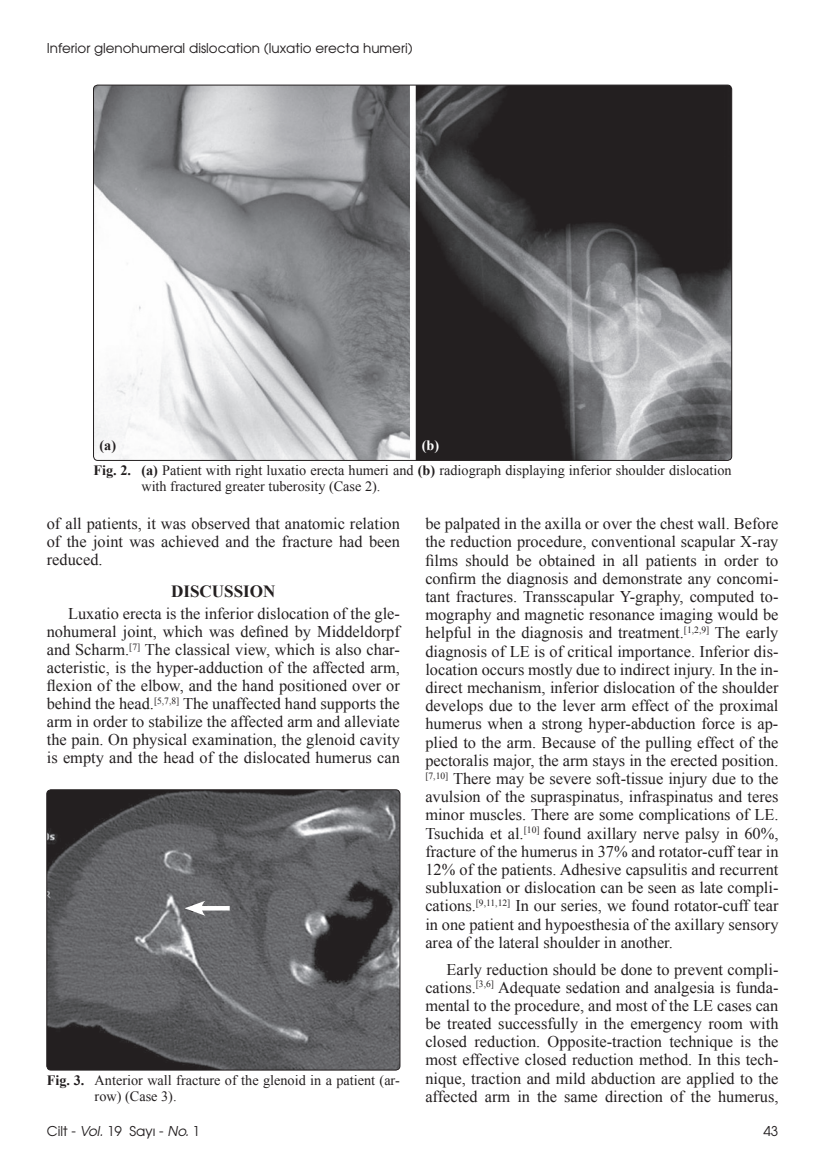
<style>
.page{position:relative;width:838px;height:1170px;background:#fff}
.page>*{position:absolute;margin:0;border:0;box-sizing:border-box;transform-origin:0 0}
.t1{font:700 17.1px "Times New Roman";color:#231f20}
.t2{font:16.35px/18.1px "Times New Roman";color:#231f20;text-align:justify}
.t3{font:14.25px/16.5px "Times New Roman";color:#231f20}
.t4{font:700 14.25px "Times New Roman";color:#231f20}
.t5{font:700 14.25px "Times New Roman";color:#fff}
.t6{font:13.5px "Avant Garde Tr";color:#231f20}
.s1{font-weight:700}
.s2{font-style:italic}
</style>
<div class="page">
<img style="left:93px;top:85px;width:638px;height:375px">
<img style="left:47px;top:790px;width:353px;height:279px">
<div style="left:47px;top:789px;width:353px;height:281px;border:1px solid #231f20;border-radius:4px"></div>
<div style="left:197px;top:905px;width:33px;height:5px;background:#fff"></div>
<svg style="left:185px;top:900px;width:20px;height:15px"></svg>
<p class="t6" style="left:47px;top:39px;width:367px">Inferior glenohumeral dislocation (luxatio erecta humeri)</p>
<p class="t4" style="left:99px;top:435px;width:18px">(a)</p>
<p class="t5" style="left:422px;top:435px;width:19px">(b)</p>
<p class="t3" style="left:141px;top:461px;width:592px;text-indent:-48px"><span class="s1">Fig. 2. (a)</span> Patient with right luxatio erecta humeri and <span class="s1">(b)</span> radiograph displaying inferior shoulder dislocation with fractured greater tuberosity (Case 2).</p>
<p class="t2" style="left:47px;top:514px;width:354px">of all patients, it was observed that anatomic relation of the joint was achieved and the fracture had been reduced.</p>
<p class="t1" style="left:171px;top:579px;width:106px">DISCUSSION</p>
<p class="t2" style="left:47px;top:604px;width:354px;text-indent:21px">Luxatio erecta is the inferior dislocation of the gle&shy;nohumeral joint, which was defined by Middeldorpf and Scharm.<sup>[7]</sup> The classical view, which is also char&shy;acteristic, is the hyper-adduction of the affected arm, flexion of the elbow, and the hand positioned over or behind the head.<sup>[5,7,8]</sup> The unaffected hand supports the arm in order to stabilize the affected arm and alleviate the pain. On physical examination, the glenoid cavity is empty and the head of the dislocated humerus can</p>
<p class="t3" style="left:95px;top:1071px;width:307px;text-indent:-48px"><span class="s1">Fig. 3.</span> Anterior wall fracture of the glenoid in a patient (ar&shy;row) (Case 3).</p>
<p class="t2" style="left:425px;top:514px;width:355px">be palpated in the axilla or over the chest wall. Before the reduction procedure, conventional scapular X-ray films should be obtained in all patients in order to confirm the diagnosis and demonstrate any concomi&shy;tant fractures. Transscapular Y-graphy, computed to&shy;mography and magnetic resonance imaging would be helpful in the diagnosis and treatment.<sup>[1,2,9]</sup> The early diagnosis of LE is of critical importance. Inferior dis&shy;location occurs mostly due to indirect injury. In the in&shy;direct mechanism, inferior dislocation of the shoulder develops due to the lever arm effect of the proximal humerus when a strong hyper-abduction force is ap&shy;plied to the arm. Because of the pulling effect of the pectoralis major, the arm stays in the erected position. <sup>[7,10]</sup> There may be severe soft-tissue injury due to the avulsion of the supraspinatus, infraspinatus and teres minor muscles. There are some complications of LE.<br>Tsuchida et al.<sup>[10]</sup> found axillary nerve palsy in 60%, fracture of the humerus in 37% and rotator-cuff tear in 12% of the patients. Adhesive capsulitis and recurrent subluxation or dislocation can be seen as late compli&shy;cations.<sup>[9,11,12]</sup> In our series, we found rotator-cuff tear in one patient and hypoesthesia of the axillary sensory area of the lateral shoulder in another.</p>
<p class="t2" style="left:425px;top:959px;width:355px;text-indent:21px">Early reduction should be done to prevent compli&shy;cations.<sup>[3,6]</sup> Adequate sedation and analgesia is funda&shy;mental to the procedure, and most of the LE cases can be treated successfully in the emergency room with closed reduction. Opposite-traction technique is the most effective closed reduction method. In this tech&shy;nique, traction and mild abduction are applied to the affected arm in the same direction of the humerus,</p>
<p class="t6" style="left:47px;top:1122px;width:155px">Cilt - <span class="s2">Vol.</span> 19 Sayı - <span class="s2">No.</span> 1</p>
<p class="t6" style="left:763px;top:1122px;width:16px">43</p>
</div>
